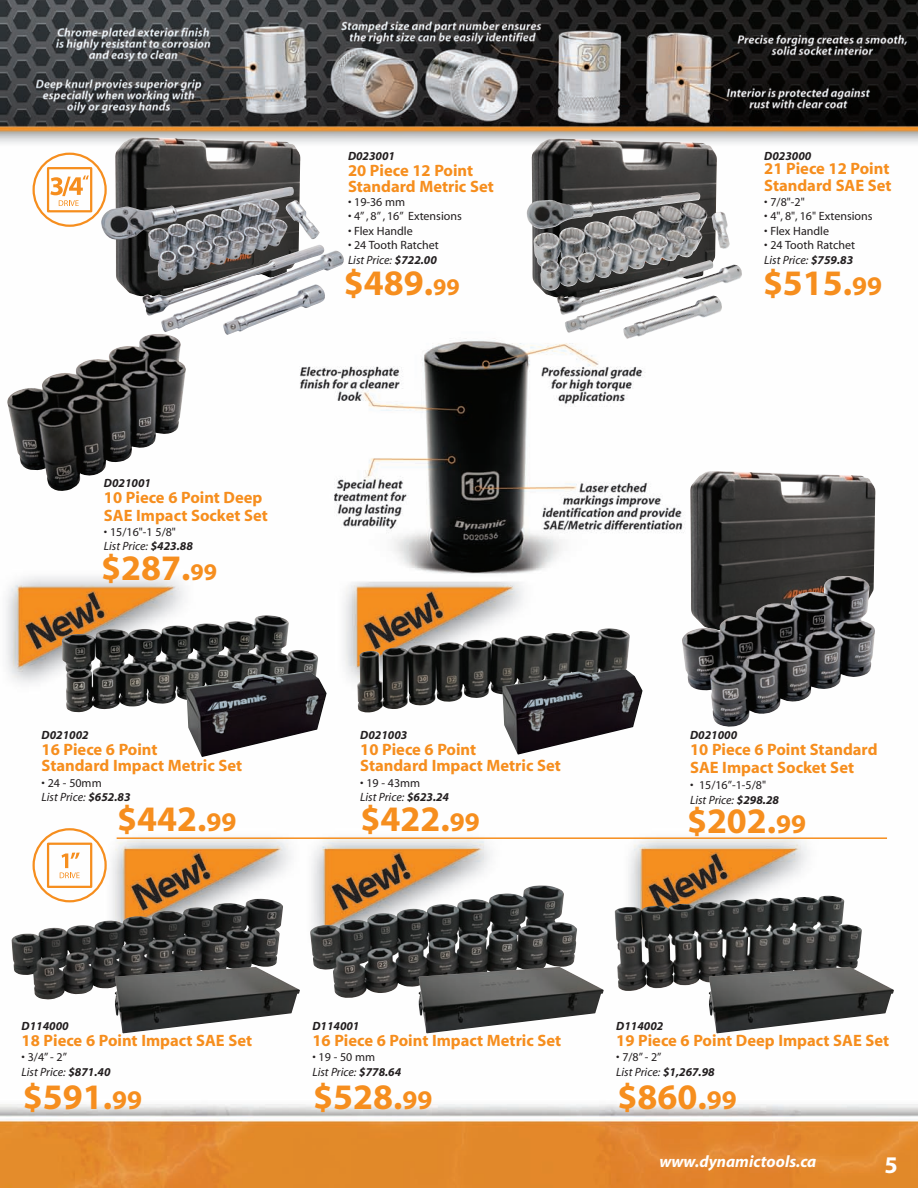
<style>
.page{position:relative;width:918px;height:1188px;background:#fff}
.page>*{position:absolute;margin:0;border:0;box-sizing:border-box;transform-origin:0 0}
.t1{font:36px "Myriad MM 700 600";color:#f68e1e}
.t2{font:24px "Myriad MM 700 600";color:#fff}
.t3{font:16.5px/16.5px "Myriad MM 700 600";color:#f68e1e}
.t4{font:16.5px "Myriad MM It 700 600";color:#fff}
.t5{font:12px "Myriad MM 406 600";color:#231f20}
.t6{font:12px "Myriad MM It 406 600";color:#231f20}
.t7{font:12px "Myriad MM It 700 600";color:#231f20}
.s1{font-family:"Myriad MM It 700 600"}
.s2{font-size:24px}
.s3{font-size:27px}
</style>
<div class="page">
<img style="left:0;top:0;width:918px;height:1188px">
<img style="left:690px;top:471px;width:185px;height:105px">
<img style="left:682px;top:576px;width:194px;height:151px">
<img style="left:115px;top:137px;width:185px;height:50px">
<img style="left:531px;top:138px;width:186px;height:54px">
<img style="left:100px;top:187px;width:246px;height:145px">
<img style="left:93px;top:615px;width:225px;height:94px">
<img style="left:186px;top:672px;width:141px;height:85px">
<img style="left:11px;top:899px;width:272px;height:101px">
<img style="left:310px;top:885px;width:267px;height:113px">
<img style="left:615px;top:896px;width:247px;height:89px">
<img style="left:418px;top:967px;width:186px;height:66px">
<img style="left:115px;top:967px;width:185px;height:66px">
<img style="left:709px;top:967px;width:185px;height:66px">
<img style="left:357px;top:628px;width:273px;height:85px">
<div style="left:33px;top:153px;width:74px;height:74px;border:2px solid #f68e1e;border-radius:50%"></div>
<div style="left:47px;top:167px;width:45px;height:45px;border:2px solid #f68e1e"></div>
<svg style="left:50px;top:175px;width:39px;height:31px"></svg>
<div style="left:33px;top:828px;width:74px;height:74px;border:2px solid #f68e1e;border-radius:50%"></div>
<svg style="left:60px;top:853px;width:20px;height:25px"></svg>
<div style="left:47px;top:843px;width:45px;height:45px;border:2px solid #f68e1e"></div>
<hr style="left:117px;top:837px;width:770px;height:2px;background:#f68e1e">
<img style="left:7px;top:334px;width:179px;height:157px">
<img style="left:526px;top:192px;width:218px;height:139px">
<img style="left:502px;top:669px;width:141px;height:86px">
<p class="t7" style="left:104px;top:478px;width:49px">D021001</p>
<p class="t3" style="left:104px;top:490px;width:166px;line-height:18px">10 Piece 6 Point Deep<br>SAE Impact Socket Set</p>
<p class="t5" style="left:104px;top:527px;width:74px">• 15/16"-1 5/8"</p>
<p class="t6" style="left:104px;top:542px;width:90px">List Price: <span class="s1">$423.88</span></p>
<h1 class="t1" style="left:101px;top:555px;width:117px">$287.<span class="s2">99</span></h1>
<p class="t7" style="left:42px;top:730px;width:49px">D021002</p>
<p class="t5" style="left:42px;top:778px;width:62px">• 24 - 50mm</p>
<p class="t6" style="left:42px;top:793px;width:90px">List Price: <span class="s1">$652.83</span></p>
<h1 class="t1" style="left:117px;top:806px;width:121px">$442.<span class="s3">99</span></h1>
<p class="t3" style="left:42px;top:743px;width:202px">16 Piece 6 Point<br>Standard Impact Metric Set</p>
<p class="t7" style="left:348px;top:151px;width:49px">D023001</p>
<p class="t3" style="left:348px;top:163px;width:147px">20 Piece 12 Point<br>Standard Metric Set</p>
<p class="t5" style="left:348px;top:197px;width:59px">• 19-36 mm</p>
<p class="t5" style="left:348px;top:212px;width:115px">• 4” , 8” , 16” Extensions</p>
<p class="t5" style="left:348px;top:226px;width:66px">• Flex Handle</p>
<p class="t5" style="left:348px;top:241px;width:92px">• 24 Tooth Ratchet</p>
<p class="t6" style="left:348px;top:255px;width:90px">List Price: <span class="s1">$722.00</span></p>
<h1 class="t1" style="left:344px;top:269px;width:117px">$489.<span class="s2">99</span></h1>
<p class="t7" style="left:360px;top:730px;width:49px">D021003</p>
<p class="t5" style="left:360px;top:778px;width:62px">• 19 - 43mm</p>
<p class="t6" style="left:360px;top:793px;width:90px">List Price: <span class="s1">$623.24</span></p>
<h1 class="t1" style="left:361px;top:806px;width:121px">$422.<span class="s3">99</span></h1>
<p class="t3" style="left:360px;top:743px;width:202px">10 Piece 6 Point<br>Standard Impact Metric Set</p>
<p class="t7" style="left:764px;top:151px;width:49px">D023000</p>
<p class="t5" style="left:764px;top:197px;width:42px">• 7/8"-2"</p>
<p class="t5" style="left:764px;top:212px;width:110px">• 4", 8", 16" Extensions</p>
<p class="t5" style="left:764px;top:226px;width:66px">• Flex Handle</p>
<p class="t5" style="left:764px;top:241px;width:92px">• 24 Tooth Ratchet</p>
<p class="t6" style="left:764px;top:255px;width:90px">List Price: <span class="s1">$759.83</span></p>
<h1 class="t1" style="left:763px;top:269px;width:121px">$515.<span class="s3">99</span></h1>
<p class="t3" style="left:764px;top:162px;width:129px">21 Piece 12 Point<br>Standard SAE Set</p>
<p class="t7" style="left:690px;top:730px;width:49px">D021000</p>
<p class="t3" style="left:690px;top:742px;width:189px;line-height:18px">10 Piece 6 Point Standard<br>SAE Impact Socket Set</p>
<p class="t5" style="left:690px;top:781px;width:77px">• 15/16”-1-5/8"</p>
<p class="t6" style="left:690px;top:795px;width:90px">List Price: <span class="s1">$298.28</span></p>
<h1 class="t1" style="left:687px;top:808px;width:121px">$202.<span class="s3">99</span></h1>
<p class="t7" style="left:22px;top:1021px;width:49px">D114000</p>
<p class="t3" style="left:22px;top:1033px;width:232px">18 Piece 6 Point Impact SAE Set</p>
<p class="t5" style="left:22px;top:1053px;width:47px">• 3/4” - 2”</p>
<p class="t6" style="left:22px;top:1067px;width:90px">List Price: <span class="s1">$871.40</span></p>
<h1 class="t1" style="left:23px;top:1084px;width:121px">$591.<span class="s3">99</span></h1>
<p class="t7" style="left:312px;top:1021px;width:49px">D114001</p>
<p class="t5" style="left:312px;top:1053px;width:64px">• 19 - 50 mm</p>
<p class="t6" style="left:312px;top:1067px;width:90px">List Price: <span class="s1">$778.64</span></p>
<h1 class="t1" style="left:313px;top:1084px;width:121px">$528.<span class="s3">99</span></h1>
<p class="t3" style="left:312px;top:1033px;width:251px">16 Piece 6 Point Impact Metric Set</p>
<p class="t7" style="left:616px;top:1021px;width:49px">D114002</p>
<p class="t5" style="left:616px;top:1053px;width:47px">• 7/8” - 2”</p>
<p class="t6" style="left:616px;top:1067px;width:100px">List Price: <span class="s1">$1,267.98</span></p>
<p class="t3" style="left:616px;top:1033px;width:275px">19 Piece 6 Point Deep Impact SAE Set</p>
<h1 class="t1" style="left:618px;top:1084px;width:121px">$860.<span class="s3">99</span></h1>
<p class="t4" style="left:659px;top:1155px;width:158px">www.dynamictools.ca</p>
<h2 class="t2" style="left:884px;top:1156px;width:15px">5</h2>
</div>
